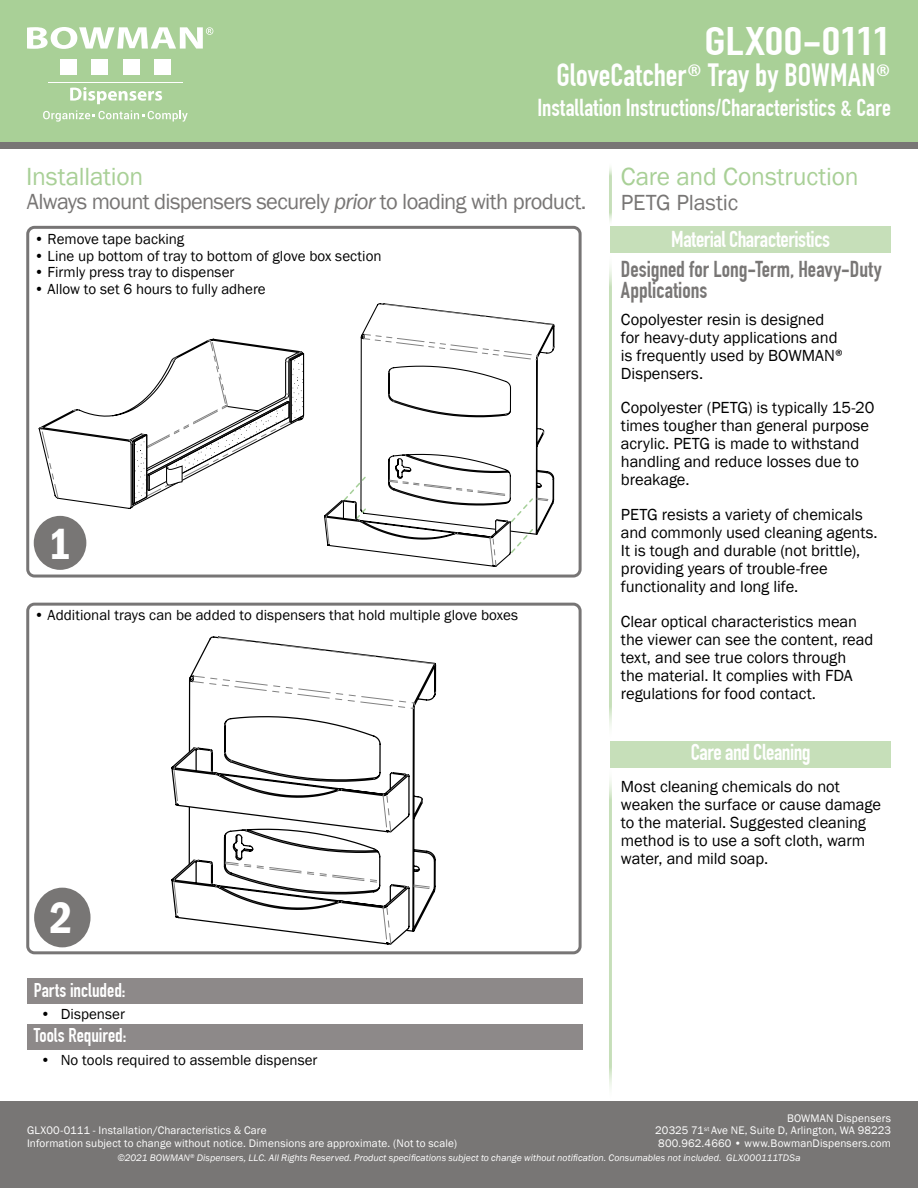
<style>
.page{position:relative;width:918px;height:1188px;background:#fff}
.page>*{position:absolute;margin:0;border:0;box-sizing:border-box;transform-origin:0 0}
.t1{font:600 condensed 45px "Franklin Gothic";color:#fff}
.t2{font:700 39px "DIN Condensed";letter-spacing:-.005em;color:#fff;scale:1.28 1}
.t3{font:700 31.5px "DIN Condensed";color:#fff}
.t4{font:25.5px "Franklin Gothic";letter-spacing:-.01em;color:#a9d097}
.t5{font:700 24px "DIN Condensed";letter-spacing:.005em;color:#fff}
.t6{font:22.5px "Franklin Gothic";letter-spacing:-.035em;color:#787675}
.t7{font:700 22.5px/21px "DIN Condensed";color:#787675}
.t8{font:700 22.5px "DIN Condensed";letter-spacing:-.02em;color:#fff}
.t9{font:22.5px "Franklin Gothic";letter-spacing:-.005em;color:#787675}
.t10{font:700 19.5px "DIN Condensed";color:#fff}
.t11{font:16.5px/18px "Franklin Gothic";letter-spacing:-.005em;color:#000}
.t12{font:15px "Franklin Gothic";color:#000}
.t13{font:11.25px/12.8px "Franklin Gothic";letter-spacing:.01em;color:#fff}
.t14{font:italic 9.75px "Franklin Gothic";letter-spacing:.005em;color:#fff}
.s1{font-family:"Calibri";font-weight:400}
.s2{font-style:italic}
.s3{font-family:"Calibri"}
</style>
<div class="page">
<div style="left:0;top:0;width:918px;height:148px;background:#787675"></div>
<div style="left:0;top:1101px;width:918px;height:87px;background:#787675"></div>
<div style="left:0;top:0;width:918px;height:142px;background:#a9d097"></div>
<div style="left:26px;top:226px;width:556px;height:352px;border:3px solid #777575;border-radius:7px"></div>
<div style="left:26px;top:603px;width:556px;height:351px;border:3px solid #777575;border-radius:7px"></div>
<svg style="left:188px;top:636px;width:249px;height:255px"></svg>
<svg style="left:217px;top:637px;width:219px;height:28px"></svg>
<svg style="left:192px;top:676px;width:223px;height:34px"></svg>
<svg style="left:434px;top:691px;width:3px;height:4px"></svg>
<svg style="left:171px;top:858px;width:264px;height:87px"></svg>
<svg style="left:171px;top:746px;width:239px;height:87px"></svg>
<svg style="left:38px;top:338px;width:177px;height:171px"></svg>
<svg style="left:40px;top:427px;width:19px;height:72px"></svg>
<svg style="left:128px;top:339px;width:177px;height:168px"></svg>
<svg style="left:360px;top:303px;width:195px;height:198px"></svg>
<svg style="left:383px;top:303px;width:171px;height:23px"></svg>
<svg style="left:363px;top:334px;width:175px;height:27px"></svg>
<svg style="left:388px;top:393px;width:7px;height:10px"></svg>
<svg style="left:324px;top:475px;width:230px;height:92px"></svg>
<svg style="left:27px;top:27px;width:186px;height:22px"></svg>
<div style="left:60px;top:59px;width:17px;height:16px;background:#fff"></div>
<div style="left:92px;top:59px;width:16px;height:16px;background:#fff"></div>
<div style="left:123px;top:59px;width:17px;height:16px;background:#fff"></div>
<div style="left:154px;top:59px;width:17px;height:16px;background:#fff"></div>
<hr style="left:49px;top:82px;width:134px;height:1px;background:#fff">
<svg style="left:70px;top:87px;width:92px;height:17px"></svg>
<svg style="left:43px;top:110px;width:145px;height:12px"></svg>
<div style="left:27px;top:978px;width:555px;height:26px;background:#8d8989"></div>
<div style="left:27px;top:1024px;width:555px;height:26px;background:#8d8989"></div>
<div style="left:34px;top:516px;width:52px;height:54px;background:#787675;border-radius:50%"></div>
<div style="left:34px;top:888px;width:57px;height:59px;background:#787675;border-radius:50%"></div>
<hr style="left:609px;top:164px;width:3px;height:61px;background:#c6dfb9">
<hr style="left:609px;top:255px;width:3px;height:484px;background:#c6dfb9">
<hr style="left:609px;top:768px;width:3px;height:332px;background:#c6dfb9">
<div style="left:610px;top:226px;width:281px;height:27px;background:#c6dfb9"></div>
<div style="left:610px;top:741px;width:281px;height:27px;background:#c6dfb9"></div>
<h2 class="t2" style="left:704px;top:18px;width:147px">GLX00-0111</h2>
<h3 class="t3" style="left:557px;top:57px;width:336px">GloveCatcher<span class="s1">®</span> Tray by BOWMAN<span class="s1">®</span></h3>
<h3 class="t5" style="left:537px;top:94px;width:355px">Installation Instructions/Characteristics &amp; Care</h3>
<h3 class="t4" style="left:26px;top:161px;width:119px">Installation</h3>
<h3 class="t4" style="left:621px;top:161px;width:239px">Care and Construction</h3>
<h3 class="t6" style="left:27px;top:188px;width:561px">Always mount dispensers securely <span class="s2">prior</span> to loading with product.</h3>
<p class="t12" style="left:34px;top:230px;width:152px">• Remove tape backing</p>
<p class="t12" style="left:34px;top:246px;width:349px">• Line up bottom of tray to bottom of glove box section</p>
<p class="t12" style="left:34px;top:263px;width:202px">• Firmly press tray to dispenser</p>
<p class="t12" style="left:34px;top:279px;width:233px">• Allow to set 6 hours to fully adhere</p>
<h1 class="t1" style="left:48px;top:514px;width:24px">1</h1>
<p class="t12" style="left:34px;top:606px;width:486px">• Additional trays can be added to dispensers that hold multiple glove boxes</p>
<h1 class="t1" style="left:50px;top:888px;width:24px">2</h1>
<p class="t10" style="left:34px;top:978px;width:93px">Parts included:</p>
<p class="t12" style="left:40px;top:1005px;width:86px">• Dispenser</p>
<p class="t10" style="left:34px;top:1024px;width:94px">Tools Required:</p>
<p class="t12" style="left:40px;top:1051px;width:279px">• No tools required to assemble dispenser</p>
<p class="t13" style="left:27px;top:1124px;width:432px">GLX00-0111 - Installation/Characteristics &amp; Care<br>Information subject to change without notice. Dimensions are approximate. (Not to scale)</p>
<h3 class="t9" style="left:621px;top:189px;width:119px">PETG Plastic</h3>
<h3 class="t8" style="left:671px;top:226px;width:160px">Material Characteristics</h3>
<h3 class="t7" style="left:621px;top:258px;width:262px">Designed for Long-Term, Heavy-Duty<br>Applications</h3>
<p class="t11" style="left:621px;top:311px;width:224px">Copolyester resin is designed for heavy-duty applications and is frequently used by BOWMAN<span class="s3">®<br></span>Dispensers.</p>
<p class="t11" style="left:621px;top:399px;width:255px">Copolyester (PETG) is typically 15-20 times tougher than general purpose acrylic. PETG is made to withstand handling and reduce losses due to breakage.</p>
<p class="t11" style="left:621px;top:506px;width:258px">PETG resists a variety of chemicals and commonly used cleaning agents.<br>It is tough and durable (not brittle), providing years of trouble-free functionality and long life.</p>
<p class="t11" style="left:621px;top:613px;width:254px">Clear optical characteristics mean the viewer can see the content, read text, and see true colors through<br>the material. It complies with FDA regulations for food contact.</p>
<h3 class="t8" style="left:691px;top:739px;width:121px">Care and Cleaning</h3>
<p class="t11" style="left:621px;top:778px;width:262px">Most cleaning chemicals do not weaken the surface or cause damage to the material. Suggested cleaning method is to use a soft cloth, warm water, and mild soap.</p>
<p class="t13" style="left:655px;top:1112px;width:237px;text-align:justify;text-indent:132px">BOWMAN Dispensers 20325 71<sup>st</sup> Ave NE, Suite D, Arlington, WA 98223<br>800.962.4660 • www.BowmanDispensers.com</p>
<p class="t14" style="left:117px;top:1152px;width:685px">©2021 BOWMAN<sup>®</sup> Dispensers, LLC. All Rights Reserved. Product specifications subject to change without notification. Consumables not included. GLX000111TDSa</p>
</div>
